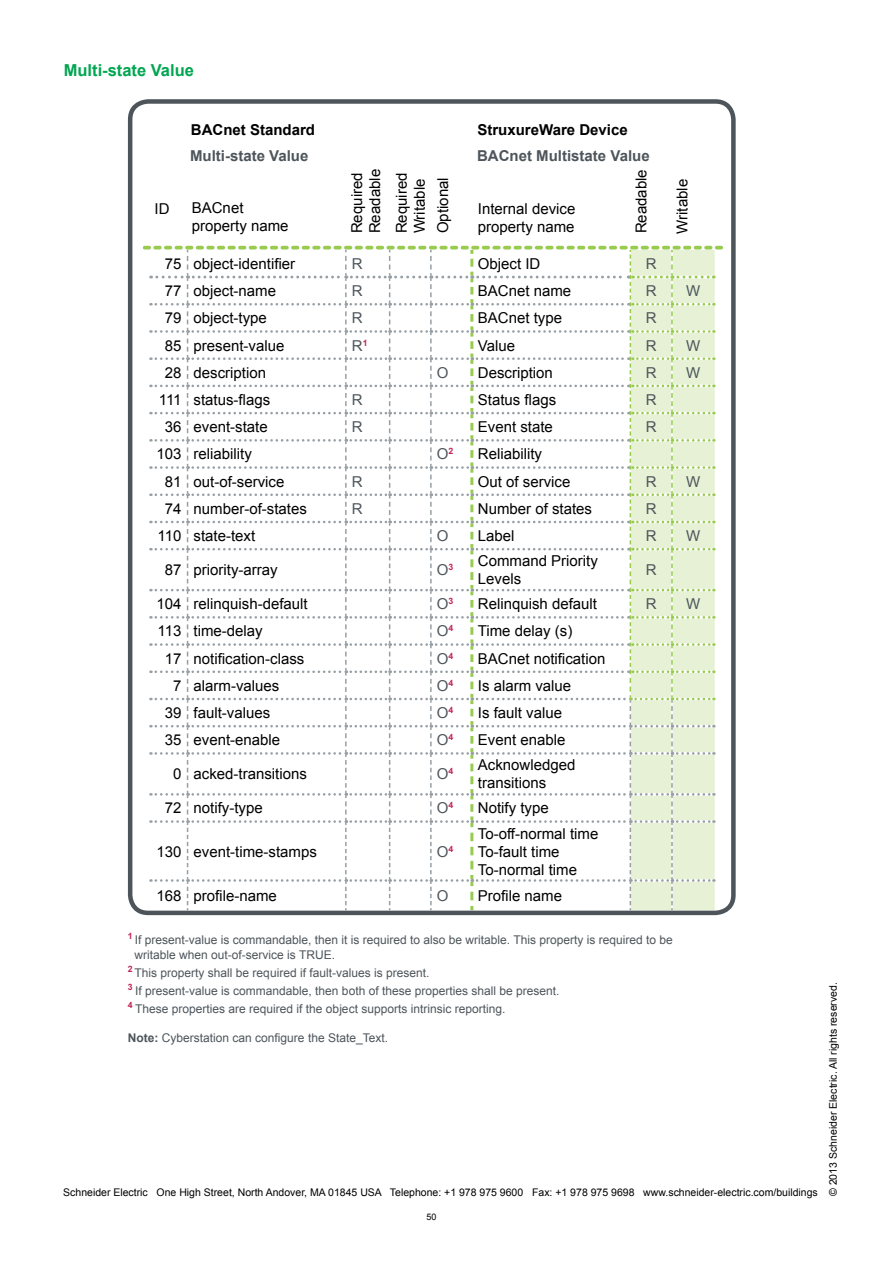
<style>
.page{position:relative;width:893px;height:1263px;background:#fff}
.page>*{position:absolute;margin:0;border:0;box-sizing:border-box;transform-origin:0 0}
.t1{font:700 16.5px "Arial";color:#00a651}
.t2{font:15px/18px "Arial";color:#000}
.t3{font:15px "Arial";color:#4d555b}
.t4{font:700 15px "Arial";color:#4d555b}
.t5{font:700 15px "Arial";color:#000}
.t6{font:12px/18px "Arial";color:#4d555b}
.t7{font:10.5px "Arial";color:#000}
.t8{font:9px "Arial";color:#000}
.s1{font-weight:700}
</style>
<div class="page">
<div style="left:128px;top:99px;width:608px;height:816px;border:4px solid #4d555b;border-radius:18px"></div>
<svg style="left:145px;top:246px;width:576px;height:664px"></svg>
<p class="t1" style="left:64px;top:59px;width:132px">Multi-state Value</p>
<p class="t2" style="left:155px;top:200px;width:16px">ID</p>
<p class="t5" style="left:191px;top:119px;width:126px">BACnet Standard</p>
<p class="t4" style="left:190px;top:146px;width:120px">Multi-state Value</p>
<p class="t2" style="left:192px;top:199px;width:98px">BACnet property name</p>
<p class="t2" style="left:348px;top:233px;width:66px;rotate:-90deg">Required<br>Readable</p>
<p class="t2" style="left:434px;top:233px;width:57px;rotate:-90deg">Optional</p>
<p class="t2" style="left:393px;top:233px;width:62px;rotate:-90deg">Required<br>Writable</p>
<p class="t5" style="left:477px;top:119px;width:152px">StruxureWare Device</p>
<p class="t4" style="left:477px;top:146px;width:174px">BACnet Multistate Value</p>
<p class="t2" style="left:478px;top:199px;width:99px">Internal device</p>
<p class="t2" style="left:478px;top:217px;width:98px">property name</p>
<p class="t2" style="left:632px;top:233px;width:66px;rotate:-90deg">Readable</p>
<p class="t2" style="left:673px;top:234px;width:56px;rotate:-90deg">Writable</p>
<p class="t2" style="left:165px;top:255px;width:132px">75 object-identifier</p>
<p class="t3" style="left:352px;top:254px;width:12px">R</p>
<p class="t2" style="left:478px;top:255px;width:64px">Object ID</p>
<p class="t3" style="left:646px;top:254px;width:12px">R</p>
<p class="t2" style="left:165px;top:282px;width:113px">77 object-name</p>
<p class="t3" style="left:352px;top:281px;width:12px">R</p>
<p class="t2" style="left:478px;top:282px;width:95px">BACnet name</p>
<p class="t3" style="left:646px;top:281px;width:12px">R</p>
<p class="t3" style="left:686px;top:281px;width:16px">W</p>
<p class="t2" style="left:165px;top:309px;width:104px">79 object-type</p>
<p class="t3" style="left:352px;top:308px;width:12px">R</p>
<p class="t2" style="left:478px;top:309px;width:86px">BACnet type</p>
<p class="t3" style="left:646px;top:308px;width:12px">R</p>
<p class="t2" style="left:165px;top:336px;width:121px">85 present-value</p>
<p class="t3" style="left:352px;top:335px;width:17px">R<sup>1</sup></p>
<p class="t2" style="left:478px;top:336px;width:39px">Value</p>
<p class="t3" style="left:646px;top:335px;width:12px">R</p>
<p class="t3" style="left:686px;top:335px;width:16px">W</p>
<p class="t2" style="left:165px;top:364px;width:103px">28 description</p>
<p class="t3" style="left:437px;top:363px;width:13px">O</p>
<p class="t2" style="left:478px;top:364px;width:77px">Description</p>
<p class="t3" style="left:646px;top:363px;width:12px">R</p>
<p class="t3" style="left:686px;top:363px;width:16px">W</p>
<p class="t2" style="left:159px;top:391px;width:113px">111 status-flags</p>
<p class="t3" style="left:352px;top:390px;width:12px">R</p>
<p class="t2" style="left:478px;top:391px;width:80px">Status flags</p>
<p class="t3" style="left:646px;top:390px;width:12px">R</p>
<p class="t2" style="left:165px;top:418px;width:104px">36 event-state</p>
<p class="t3" style="left:352px;top:417px;width:12px">R</p>
<p class="t2" style="left:478px;top:418px;width:77px">Event state</p>
<p class="t3" style="left:646px;top:417px;width:12px">R</p>
<p class="t2" style="left:157px;top:445px;width:97px">103 reliability</p>
<p class="t3" style="left:437px;top:444px;width:18px">O<sup>2</sup></p>
<p class="t2" style="left:478px;top:445px;width:66px">Reliability</p>
<p class="t2" style="left:165px;top:472px;width:121px">81 out-of-service</p>
<p class="t3" style="left:352px;top:471px;width:12px">R</p>
<p class="t2" style="left:478px;top:472px;width:94px">Out of service</p>
<p class="t3" style="left:646px;top:471px;width:12px">R</p>
<p class="t3" style="left:686px;top:471px;width:16px">W</p>
<p class="t2" style="left:165px;top:500px;width:144px">74 number-of-states</p>
<p class="t3" style="left:352px;top:499px;width:12px">R</p>
<p class="t2" style="left:478px;top:500px;width:116px">Number of states</p>
<p class="t3" style="left:646px;top:499px;width:12px">R</p>
<p class="t2" style="left:158px;top:527px;width:99px">110 state-text</p>
<p class="t3" style="left:437px;top:526px;width:13px">O</p>
<p class="t2" style="left:478px;top:527px;width:38px">Label</p>
<p class="t3" style="left:646px;top:526px;width:12px">R</p>
<p class="t3" style="left:686px;top:526px;width:16px">W</p>
<p class="t2" style="left:165px;top:561px;width:114px">87 priority-array</p>
<p class="t3" style="left:437px;top:560px;width:18px">O<sup>3</sup></p>
<p class="t2" style="left:478px;top:552px;width:122px">Command Priority<br>Levels</p>
<p class="t3" style="left:646px;top:560px;width:12px">R</p>
<p class="t2" style="left:157px;top:595px;width:153px">104 relinquish-default</p>
<p class="t3" style="left:437px;top:594px;width:18px">O<sup>3</sup></p>
<p class="t2" style="left:478px;top:595px;width:121px">Relinquish default</p>
<p class="t3" style="left:646px;top:594px;width:12px">R</p>
<p class="t3" style="left:686px;top:594px;width:16px">W</p>
<p class="t2" style="left:158px;top:622px;width:107px">113 time-delay</p>
<p class="t3" style="left:437px;top:621px;width:18px">O<sup>4</sup></p>
<p class="t2" style="left:478px;top:622px;width:96px">Time delay (s)</p>
<p class="t2" style="left:165px;top:649px;width:141px">17 notification-class</p>
<p class="t3" style="left:437px;top:648px;width:18px">O<sup>4</sup></p>
<p class="t2" style="left:478px;top:649px;width:129px">BACnet notification</p>
<p class="t2" style="left:173px;top:677px;width:108px">7 alarm-values</p>
<p class="t3" style="left:437px;top:676px;width:18px">O<sup>4</sup></p>
<p class="t2" style="left:478px;top:677px;width:95px">Is alarm value</p>
<p class="t2" style="left:165px;top:704px;width:107px">39 fault-values</p>
<p class="t3" style="left:437px;top:703px;width:18px">O<sup>4</sup></p>
<p class="t2" style="left:478px;top:704px;width:86px">Is fault value</p>
<p class="t2" style="left:165px;top:731px;width:117px">35 event-enable</p>
<p class="t3" style="left:437px;top:730px;width:18px">O<sup>4</sup></p>
<p class="t2" style="left:478px;top:731px;width:89px">Event enable</p>
<p class="t2" style="left:173px;top:765px;width:135px">0 acked-transitions</p>
<p class="t3" style="left:437px;top:764px;width:18px">O<sup>4</sup></p>
<p class="t2" style="left:478px;top:756px;width:99px">Acknowledged transitions</p>
<p class="t2" style="left:165px;top:799px;width:99px">72 notify-type</p>
<p class="t3" style="left:437px;top:798px;width:18px">O<sup>4</sup></p>
<p class="t2" style="left:478px;top:799px;width:72px">Notify type</p>
<p class="t2" style="left:157px;top:842px;width:162px">130 event-time-stamps</p>
<p class="t3" style="left:437px;top:841px;width:18px">O<sup>4</sup></p>
<p class="t2" style="left:478px;top:824px;width:122px">To-off-normal time<br>To-fault time<br>To-normal time</p>
<p class="t2" style="left:157px;top:887px;width:122px">168 profile-name</p>
<p class="t3" style="left:437px;top:886px;width:13px">O</p>
<p class="t2" style="left:478px;top:887px;width:86px">Profile name</p>
<p class="t6" style="left:135px;top:933px;width:540px;line-height:14.4px;text-indent:-7px"><sup>1</sup> If present-value is commandable, then it is required to also be writable. This property is required to be writable when out-of-service is TRUE.</p>
<p class="t6" style="left:128px;top:964px;width:433px"><sup>2</sup> This property shall be required if fault-values is present.<br><sup>3</sup> If present-value is commandable, then both of these properties shall be present.<br><sup>4</sup> These properties are required if the object supports intrinsic reporting.</p>
<p class="t6" style="left:128px;top:1028px;width:262px"><span class="s1">Note:</span> Cyberstation can configure the State_Text.</p>
<p class="t7" style="left:63px;top:1185px;width:756px">Schneider Electric One High Street, North Andover, MA 01845 USA Telephone: +1 978 975 9600 Fax: +1 978 975 9698 www.schneider-electric.com/buildings</p>
<p class="t8" style="left:427px;top:1211px;width:12px">50</p>
<p class="t7" style="left:826px;top:1196px;width:215px;rotate:-90deg">© 2013 Schneider Electric. All rights reserved.</p>
</div>
